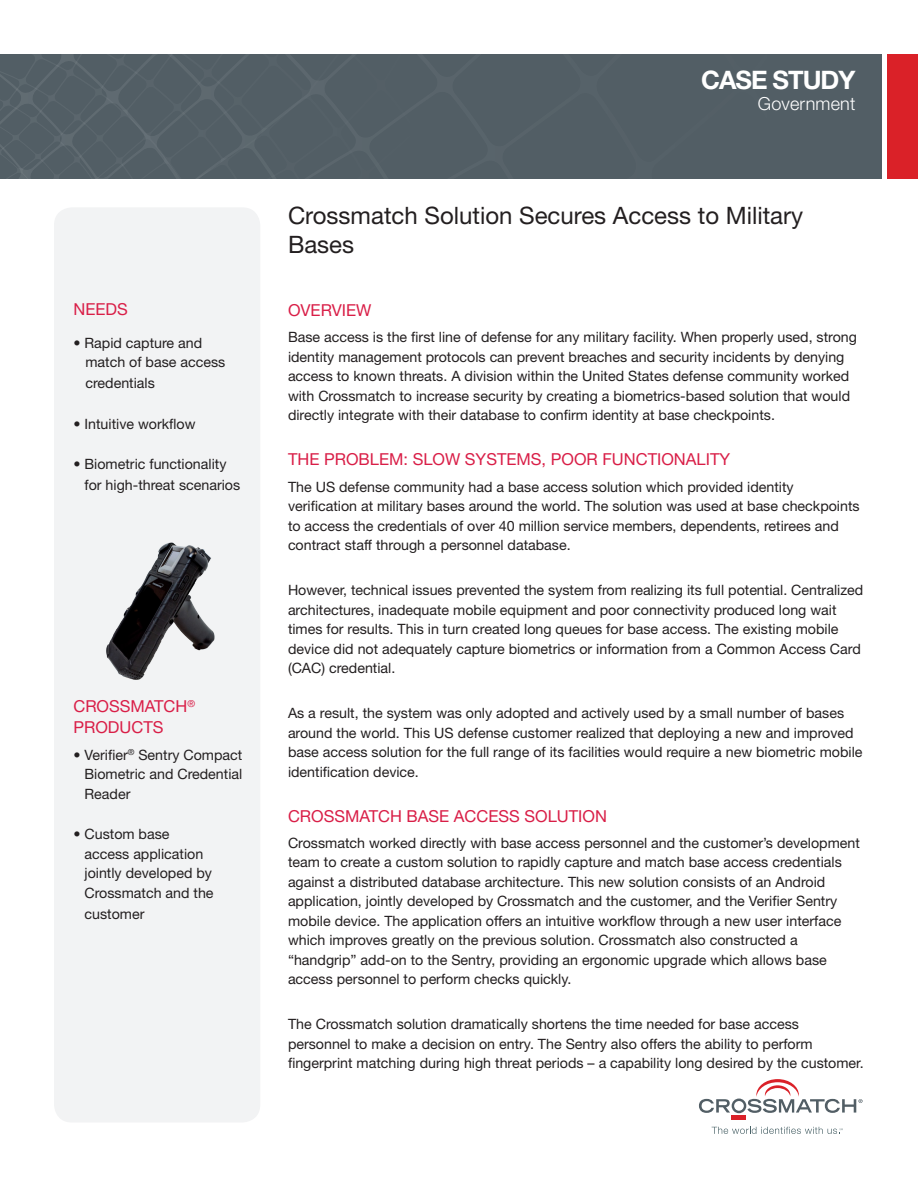
<style>
.page{position:relative;width:918px;height:1188px;background:#fff}
.page>*{position:absolute;margin:0;border:0;box-sizing:border-box;transform-origin:0 0}
.t1{font:700 25.5px "Helvetica Neue LT Std";letter-spacing:-.04em;color:#fff}
.t2{font:24px/28.8px "Helvetica Neue LT Std";color:#231f20}
.t3{font:300 18px "Helvetica Neue LT Std";letter-spacing:.01em;color:#fff}
.t4{font:16.5px/21px "Helvetica Neue LT Std";color:#d91e47}
.t5{font:14.25px/19.5px "Helvetica Neue LT Std";color:#231f20}
</style>
<div class="page">
<div style="left:0;top:54px;width:882px;height:125px;background:#525e65"></div>
<div style="left:888px;top:54px;width:30px;height:125px;background:#da2128"></div>
<svg style="left:0;top:54px;width:355px;height:125px"></svg>
<div style="left:54px;top:207px;width:206px;height:916px;background:#f2f3f4;border-radius:18px"></div>
<svg style="left:712px;top:1127px;width:131px;height:7px"></svg>
<hr style="left:732px;top:1116px;width:14px;height:4px;background:#da2128">
<svg style="left:699px;top:1079px;width:164px;height:34px"></svg>
<img style="left:106px;top:542px;width:109px;height:138px">
<p class="t4" style="left:73px;top:298px;width:56px">NEEDS</p>
<p class="t5" style="left:85px;top:333px;width:141px;text-indent:-12px">• Rapid capture and match of base access</p>
<p class="t5" style="left:85px;top:373px;width:71px">credentials</p>
<p class="t5" style="left:73px;top:414px;width:124px">• Intuitive workflow</p>
<p class="t5" style="left:85px;top:454px;width:157px;line-height:21px;text-indent:-11px">• Biometric functionality for high-threat scenarios</p>
<p class="t4" style="left:73px;top:696px;width:123px">CROSSMATCH<sup>®<br></sup>PRODUCTS</p>
<p class="t5" style="left:85px;top:745px;width:159px;text-align:justify;text-indent:-11px">• Verifier<sup>®</sup> Sentry Compact Biometric and Credential Reader</p>
<p class="t5" style="left:85px;top:824px;width:131px;text-indent:-11px">• Custom base access application jointly developed by<br>Crossmatch and the</p>
<p class="t5" style="left:85px;top:904px;width:61px">customer</p>
<p class="t1" style="left:701px;top:64px;width:156px">CASE STUDY</p>
<p class="t3" style="left:758px;top:93px;width:99px">Government</p>
<p class="t2" style="left:288px;top:201px;width:517px">Crossmatch Solution Secures Access to Military<br>Bases</p>
<p class="t4" style="left:288px;top:300px;width:85px">OVERVIEW</p>
<p class="t5" style="left:288px;top:327px;width:571px">Base access is the first line of defense for any military facility. When properly used, strong identity management protocols can prevent breaches and security incidents by denying access to known threats. A division within the United States defense community worked with Crossmatch to increase security by creating a biometrics-based solution that would directly integrate with their database to confirm identity at base checkpoints.</p>
<p class="t4" style="left:288px;top:449px;width:444px">THE PROBLEM: SLOW SYSTEMS, POOR FUNCTIONALITY</p>
<p class="t5" style="left:288px;top:477px;width:573px">The US defense community had a base access solution which provided identity verification at military bases around the world. The solution was used at base checkpoints to access the credentials of over 40 million service members, dependents, retirees and contract staff through a personnel database.</p>
<p class="t5" style="left:288px;top:580px;width:577px">However, technical issues prevented the system from realizing its full potential. Centralized architectures, inadequate mobile equipment and poor connectivity produced long wait times for results. This in turn created long queues for base access. The existing mobile device did not adequately capture biometrics or information from a Common Access Card (CAC) credential.</p>
<p class="t5" style="left:288px;top:703px;width:576px">As a result, the system was only adopted and actively used by a small number of bases around the world. This US defense customer realized that deploying a new and improved base access solution for the full range of its facilities would require a new biometric mobile identification device.</p>
<p class="t4" style="left:288px;top:805px;width:321px">CROSSMATCH BASE ACCESS SOLUTION</p>
<p class="t5" style="left:288px;top:833px;width:573px">Crossmatch worked directly with base access personnel and the customer’s development team to create a custom solution to rapidly capture and match base access credentials against a distributed database architecture. This new solution consists of an Android application, jointly developed by Crossmatch and the customer, and the Verifier Sentry mobile device. The application offers an intuitive workflow through a new user interface which improves greatly on the previous solution. Crossmatch also constructed a “handgrip” add-on to the Sentry, providing an ergonomic upgrade which allows base access personnel to perform checks quickly.</p>
<p class="t5" style="left:288px;top:1014px;width:577px">The Crossmatch solution dramatically shortens the time needed for base access personnel to make a decision on entry. The Sentry also offers the ability to perform fingerprint matching during high threat periods – a capability long desired by the customer.</p>
</div>
